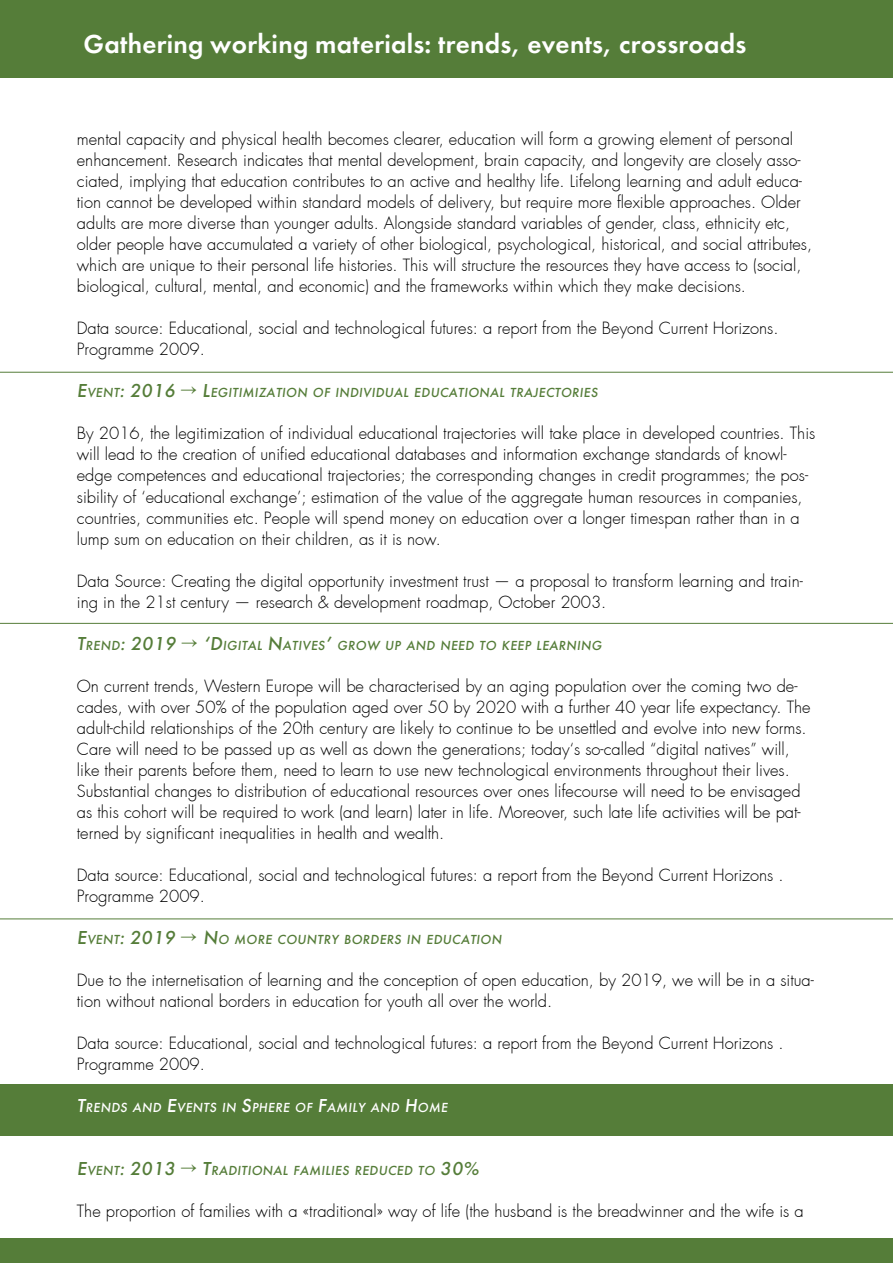
<style>
.page{position:relative;width:893px;height:1263px;background:#fff}
.page>*{position:absolute;margin:0;border:0;box-sizing:border-box;transform-origin:0 0}
.t1{font:27px "Futura Demi C";letter-spacing:.01em;color:#fff}
.t2{font:italic 19.5px "Futura Medium C";letter-spacing:.02em;color:#557d39}
.t3{font:300 16.5px/21px "Futura";color:#000}
.t4{font:italic 13.65px "Futura Medium C";letter-spacing:.03em;color:#557d39}
.t5{font:italic 13.65px "Futura Medium C";letter-spacing:.03em;color:#fff}
.s1{font-size:13.65px}
.s2{font-size:19.5px}
</style>
<div class="page">
<div style="left:0;top:1085px;width:893px;height:51px;background:#557d39"></div>
<div style="left:0;top:1238px;width:893px;height:25px;background:#557d39"></div>
<hr style="left:0;top:372px;width:893px;height:1px;background:#557d39">
<hr style="left:0;top:623px;width:893px;height:1px;background:#557d39">
<hr style="left:0;top:918px;width:893px;height:1px;background:#557d39">
<div style="left:0;top:0;width:893px;height:77px;background:#557d39"></div>
<h1 class="t1" style="left:84px;top:28px;width:664px">Gathering working materials: trends, events, crossroads</h1>
<p class="t3" style="left:77px;top:129px;width:737px">mental capacity and physical health becomes clearer, education will form a growing element of personal enhancement. Research indicates that mental development, brain capacity, and longevity are closely asso&shy;ciated, implying that education contributes to an active and healthy life. Lifelong learning and adult educa&shy;tion cannot be developed within standard models of delivery, but require more flexible approaches. Older adults are more diverse than younger adults. Alongside standard variables of gender, class, ethnicity etc, older people have accumulated a variety of other biological, psychological, historical, and social attributes, which are unique to their personal life histories. This will structure the resources they have access to (social, biological, cultural, mental, and economic) and the frameworks within which they make decisions.</p>
<p class="t3" style="left:77px;top:318px;width:703px">Data source: Educational, social and technological futures: a report from the Beyond Current Horizons.<br>Programme 2009.</p>
<p class="t2" style="left:77px;top:380px;width:100px">E<span class="s1">VENT</span>: 2016</p>
<p class="t4" style="left:202px;top:385px;width:397px"><span class="s2">L</span>EGITIMIZATION OF INDIVIDUAL EDUCATIONAL TRAJECTORIES</p>
<p class="t3" style="left:77px;top:423px;width:740px">By 2016, the legitimization of individual educational trajectories will take place in developed countries. This will lead to the creation of unified educational databases and information exchange standards of knowl&shy;edge competences and educational trajectories; the corresponding changes in credit programmes; the pos&shy;sibility of ‘educational exchange’; estimation of the value of the aggregate human resources in companies, countries, communities etc. People will spend money on education over a longer timespan rather than in a lump sum on education on their children, as it is now.</p>
<p class="t3" style="left:77px;top:570px;width:728px">Data Source: Creating the digital opportunity investment trust — a proposal to transform learning and train&shy;ing in the 21st century — research &amp; development roadmap, October 2003.</p>
<p class="t2" style="left:77px;top:632px;width:101px">T<span class="s1">REND</span>: 2019</p>
<p class="t4" style="left:204px;top:637px;width:399px"><span class="s2">‘D</span>IGITAL <span class="s2">N</span>ATIVES<span class="s2">’</span> GROW UP AND NEED TO KEEP LEARNING</p>
<p class="t3" style="left:77px;top:675px;width:735px">On current trends, Western Europe will be characterised by an aging population over the coming two de&shy;cades, with over 50% of the population aged over 50 by 2020 with a further 40 year life expectancy. The adult-child relationships of the 20th century are likely to continue to be unsettled and evolve into new forms.<br>Care will need to be passed up as well as down the generations; today‘s so-called “digital natives” will, like their parents before them, need to learn to use new technological environments throughout their lives.<br>Substantial changes to distribution of educational resources over ones lifecourse will need to be envisaged as this cohort will be required to work (and learn) later in life. Moreover, such late life activities will be pat&shy;terned by significant inequalities in health and wealth.</p>
<p class="t3" style="left:77px;top:864px;width:708px">Data source: Educational, social and technological futures: a report from the Beyond Current Horizons .<br>Programme 2009.</p>
<p class="t2" style="left:77px;top:926px;width:100px">E<span class="s1">VENT</span>: 2019</p>
<p class="t4" style="left:203px;top:931px;width:300px"><span class="s2">N</span>O MORE COUNTRY BORDERS IN EDUCATION</p>
<p class="t3" style="left:77px;top:969px;width:739px">Due to the internetisation of learning and the conception of open education, by 2019, we will be in a situa&shy;tion without national borders in education for youth all over the world.</p>
<p class="t3" style="left:77px;top:1032px;width:708px">Data source: Educational, social and technological futures: a report from the Beyond Current Horizons .<br>Programme 2009.</p>
<p class="t5" style="left:77px;top:1099px;width:372px"><span class="s2">T</span>RENDS AND <span class="s2">E</span>VENTS IN <span class="s2">S</span>PHERE OF <span class="s2">F</span>AMILY AND <span class="s2">H</span>OME</p>
<p class="t2" style="left:77px;top:1157px;width:100px">E<span class="s1">VENT</span>: 2013</p>
<p class="t4" style="left:202px;top:1162px;width:278px"><span class="s2">T</span>RADITIONAL FAMILIES REDUCED TO <span class="s2">30%</span></p>
<p class="t3" style="left:77px;top:1200px;width:728px">The proportion of families with a «traditional» way of life (the husband is the breadwinner and the wife is a</p>
</div>
